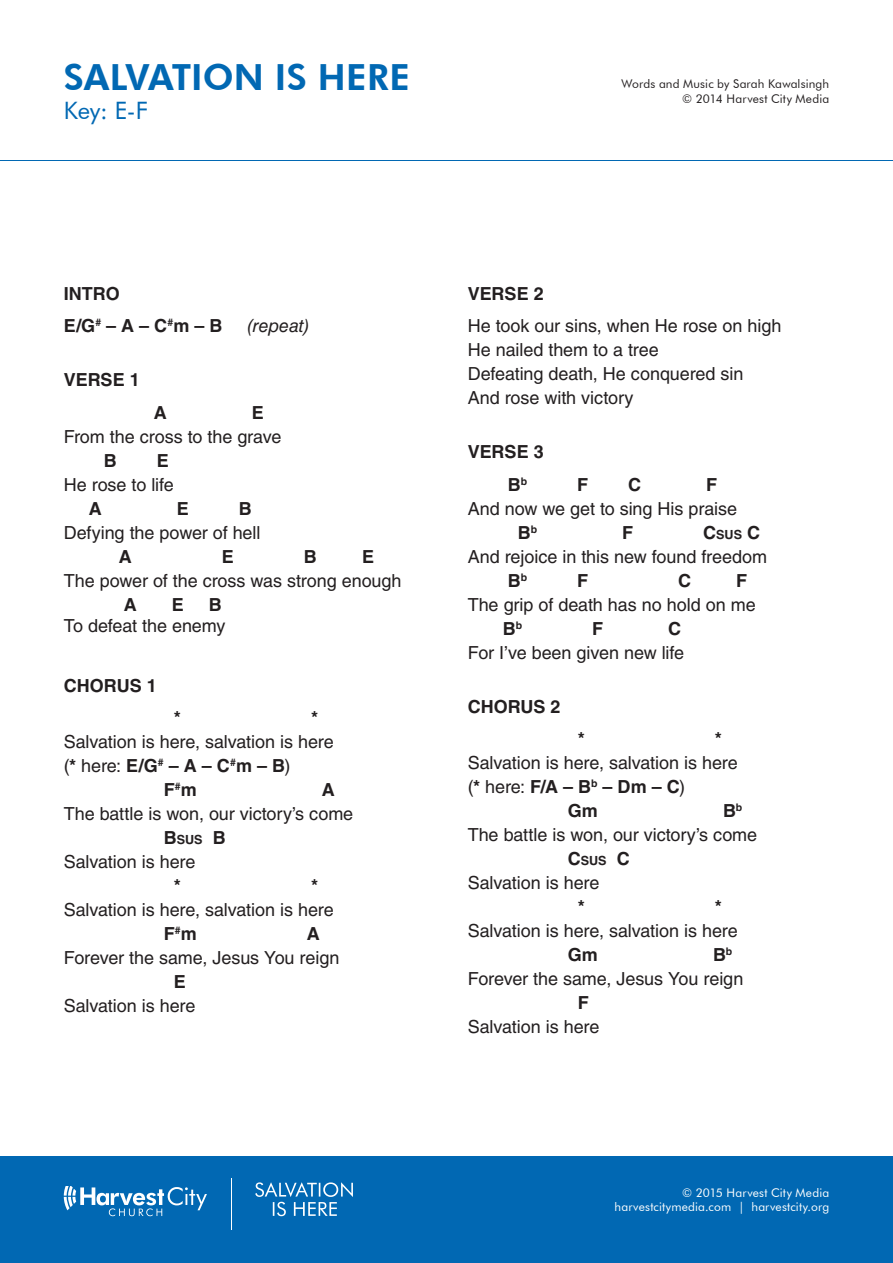
<style>
.page{position:relative;width:893px;height:1263px;background:#fff}
.page>*{position:absolute;margin:0;border:0;box-sizing:border-box;transform-origin:0 0}
.t1{font:800 36px "Futura BT";letter-spacing:.005em;color:#0168b3}
.t2{font:24px "Futura BT";color:#0168b3}
.lyric{font:18px "Helvetica LT Std";letter-spacing:-.005em;color:#231f20}
.chord{font:700 18px "Helvetica LT Std";color:#231f20}
.lyric-2{font:700 18px "Helvetica LT Std";color:#231f20}
.tag{font:700 18px "Helvetica LT Std";color:#231f20}
.chord-2{font:italic 18px "Helvetica LT Std";letter-spacing:-.005em;color:#231f20}
.chord-3{font:700 12.6px "Helvetica LT Std";color:#231f20}
.t3{font:12px/14.4px "Futura BT";letter-spacing:.015em;color:#fff;text-align:right}
.credit{font:12px/14.4px "Futura BT";letter-spacing:.01em;color:#231f20;text-align:right}
.s1{font-weight:400}
.s2{font-size:18px}
</style>
<div class="page">
<div style="left:0;top:1157px;width:893px;height:106px;background:#0168b3"></div>
<svg style="left:64px;top:1187px;width:143px;height:29px"></svg>
<svg style="left:255px;top:1182px;width:98px;height:34px"></svg>
<hr style="left:0;top:160px;width:893px;height:1px;background:#0168b3">
<hr style="left:231px;top:1178px;width:1px;height:51px;background:#fff">
<p class="t1" style="left:64px;top:56px;width:348px">SALVATION IS HERE</p>
<p class="t2" style="left:64px;top:96px;width:86px">Key: E-F</p>
<p class="credit" style="left:622px;top:77px;width:209px">Words and Music by Sarah Kawalsingh © 2014 Harvest City Media</p>
<p class="tag" style="left:64px;top:282px;width:58px">INTRO</p>
<p class="chord" style="left:64px;top:315px;width:160px">E/G<sup>#</sup> – A – C<sup>#</sup>m – B</p>
<p class="chord-2" style="left:248px;top:315px;width:63px">(repeat)</p>
<p class="tag" style="left:64px;top:369px;width:77px">VERSE 1</p>
<p class="chord" style="left:154px;top:401px;width:14px">A</p>
<p class="chord" style="left:252px;top:401px;width:14px">E</p>
<p class="lyric" style="left:64px;top:426px;width:219px">From the cross to the grave</p>
<p class="chord" style="left:104px;top:449px;width:14px">B</p>
<p class="chord" style="left:157px;top:449px;width:14px">E</p>
<p class="lyric" style="left:64px;top:474px;width:112px">He rose to life</p>
<p class="chord" style="left:89px;top:497px;width:14px">A</p>
<p class="chord" style="left:177px;top:497px;width:14px">E</p>
<p class="chord" style="left:239px;top:497px;width:14px">B</p>
<p class="lyric" style="left:64px;top:522px;width:198px">Defying the power of hell</p>
<p class="chord" style="left:119px;top:545px;width:14px">A</p>
<p class="chord" style="left:222px;top:545px;width:14px">E</p>
<p class="chord" style="left:304px;top:545px;width:14px">B</p>
<p class="chord" style="left:362px;top:545px;width:14px">E</p>
<p class="lyric" style="left:64px;top:570px;width:339px">The power of the cross was strong enough</p>
<p class="chord" style="left:124px;top:593px;width:14px">A</p>
<p class="chord" style="left:172px;top:593px;width:14px">E</p>
<p class="chord" style="left:209px;top:593px;width:14px">B</p>
<p class="lyric" style="left:64px;top:615px;width:163px">To defeat the enemy</p>
<p class="tag" style="left:64px;top:674px;width:94px">CHORUS 1</p>
<p class="chord" style="left:174px;top:707px;width:9px">*</p>
<p class="chord" style="left:311px;top:707px;width:9px">*</p>
<p class="lyric" style="left:64px;top:731px;width:271px">Salvation is here, salvation is here</p>
<p class="lyric-2" style="left:64px;top:755px;width:228px"><span class="s1">(</span>* <span class="s1">here:</span> E/G<sup>#</sup> – A – C<sup>#</sup>m – B<span class="s1">)</span></p>
<p class="chord" style="left:164px;top:779px;width:34px">F<sup>#</sup>m</p>
<p class="chord" style="left:322px;top:779px;width:14px">A</p>
<p class="lyric" style="left:64px;top:803px;width:291px">The battle is won, our victory’s come</p>
<p class="chord-3" style="left:164px;top:832px;width:63px"><span class="s2">B</span>SUS <span class="s2">B</span></p>
<p class="lyric" style="left:64px;top:851px;width:133px">Salvation is here</p>
<p class="chord" style="left:174px;top:875px;width:9px">*</p>
<p class="chord" style="left:311px;top:875px;width:9px">*</p>
<p class="lyric" style="left:64px;top:899px;width:271px">Salvation is here, salvation is here</p>
<p class="chord" style="left:164px;top:923px;width:34px">F<sup>#</sup>m</p>
<p class="chord" style="left:307px;top:923px;width:14px">A</p>
<p class="lyric" style="left:64px;top:947px;width:277px">Forever the same, Jesus You reign</p>
<p class="chord" style="left:174px;top:971px;width:14px">E</p>
<p class="lyric" style="left:64px;top:995px;width:133px">Salvation is here</p>
<p class="tag" style="left:468px;top:282px;width:77px">VERSE 2</p>
<p class="lyric" style="left:468px;top:315px;width:315px">He took our sins, when He rose on high</p>
<p class="lyric" style="left:468px;top:339px;width:192px">He nailed them to a tree</p>
<p class="lyric" style="left:468px;top:363px;width:277px">Defeating death, He conquered sin</p>
<p class="lyric" style="left:468px;top:387px;width:167px">And rose with victory</p>
<p class="tag" style="left:468px;top:441px;width:77px">VERSE 3</p>
<p class="chord" style="left:508px;top:473px;width:21px">B<sup>b</sup></p>
<p class="chord" style="left:577px;top:473px;width:12px">F</p>
<p class="chord" style="left:628px;top:473px;width:14px">C</p>
<p class="chord" style="left:706px;top:473px;width:12px">F</p>
<p class="lyric" style="left:468px;top:498px;width:271px">And now we get to sing His praise</p>
<p class="chord" style="left:518px;top:521px;width:21px">B<sup>b</sup></p>
<p class="chord" style="left:622px;top:521px;width:12px">F</p>
<p class="chord-3" style="left:703px;top:527px;width:58px"><span class="s2">C</span>SUS <span class="s2">C</span></p>
<p class="lyric" style="left:468px;top:546px;width:301px">And rejoice in this new found freedom</p>
<p class="chord" style="left:508px;top:569px;width:21px">B<sup>b</sup></p>
<p class="chord" style="left:577px;top:569px;width:12px">F</p>
<p class="chord" style="left:678px;top:569px;width:14px">C</p>
<p class="chord" style="left:736px;top:569px;width:12px">F</p>
<p class="lyric" style="left:468px;top:594px;width:289px">The grip of death has no hold on me</p>
<p class="chord" style="left:503px;top:617px;width:21px">B<sup>b</sup></p>
<p class="chord" style="left:592px;top:617px;width:12px">F</p>
<p class="chord" style="left:668px;top:617px;width:14px">C</p>
<p class="lyric" style="left:468px;top:642px;width:218px">For I’ve been given new life</p>
<p class="tag" style="left:468px;top:695px;width:94px">CHORUS 2</p>
<p class="chord" style="left:578px;top:728px;width:9px">*</p>
<p class="chord" style="left:715px;top:728px;width:9px">*</p>
<p class="lyric" style="left:468px;top:752px;width:271px">Salvation is here, salvation is here</p>
<p class="lyric-2" style="left:468px;top:776px;width:219px"><span class="s1">(</span>* <span class="s1">here:</span> F/A – B<sup>b</sup> – Dm – C<span class="s1">)</span></p>
<p class="chord" style="left:568px;top:800px;width:32px">Gm</p>
<p class="chord" style="left:723px;top:800px;width:21px">B<sup>b</sup></p>
<p class="lyric" style="left:468px;top:824px;width:291px">The battle is won, our victory’s come</p>
<p class="chord-3" style="left:568px;top:853px;width:63px"><span class="s2">C</span>SUS <span class="s2">C</span></p>
<p class="lyric" style="left:468px;top:872px;width:133px">Salvation is here</p>
<p class="chord" style="left:578px;top:896px;width:9px">*</p>
<p class="chord" style="left:715px;top:896px;width:9px">*</p>
<p class="lyric" style="left:468px;top:920px;width:271px">Salvation is here, salvation is here</p>
<p class="chord" style="left:568px;top:944px;width:32px">Gm</p>
<p class="chord" style="left:713px;top:944px;width:21px">B<sup>b</sup></p>
<p class="lyric" style="left:468px;top:968px;width:277px">Forever the same, Jesus You reign</p>
<p class="chord" style="left:578px;top:992px;width:12px">F</p>
<p class="lyric" style="left:468px;top:1016px;width:133px">Salvation is here</p>
<p class="t3" style="left:615px;top:1185px;width:216px">© 2015 Harvest City Media harvestcitymedia.com | harvestcity.org</p>
</div>
